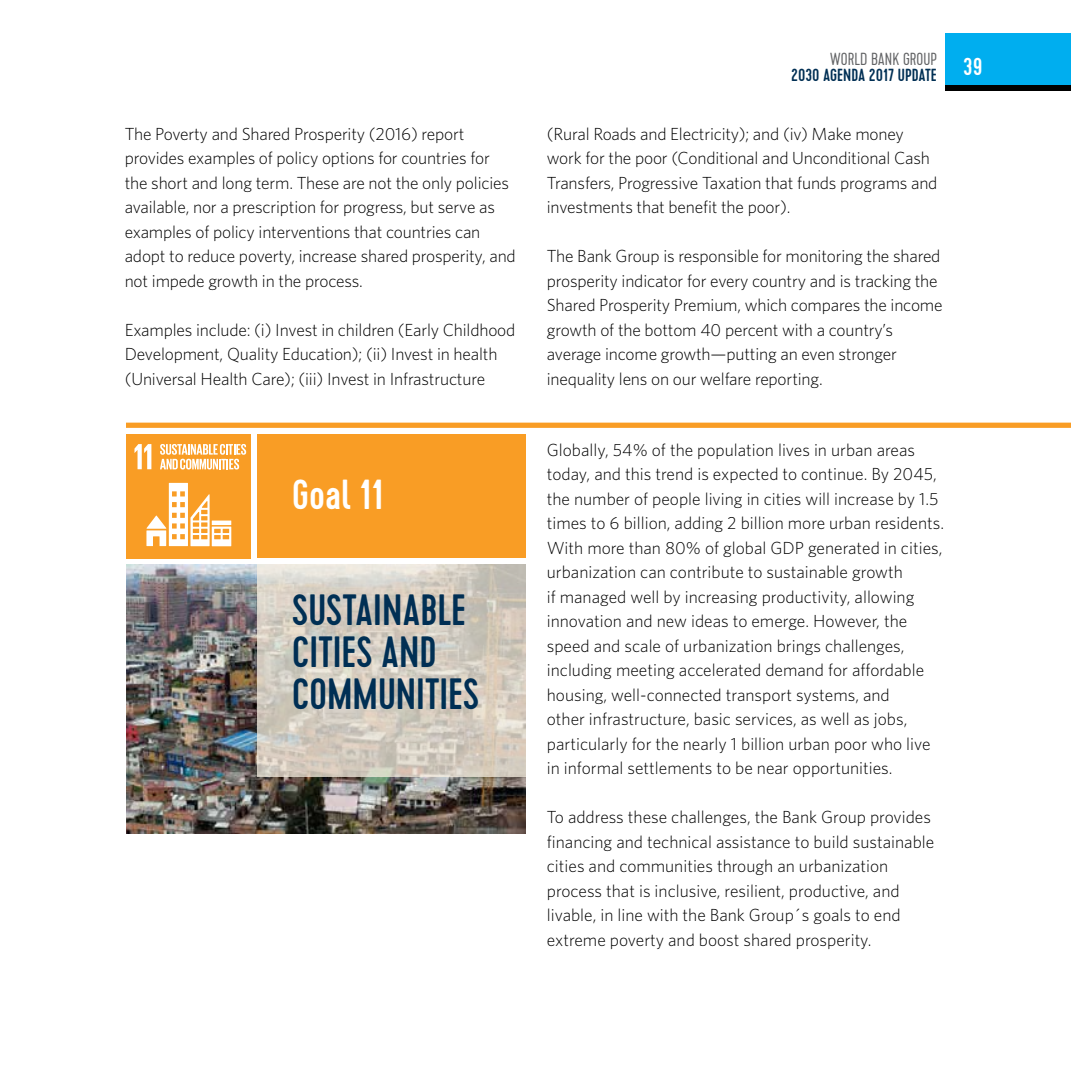
<style>
.page{position:relative;width:1071px;height:1071px;background:#fff}
.page>*{position:absolute;margin:0;border:0;box-sizing:border-box;transform-origin:0 0}
.t1{font:500 43.75px/42px "Cervo";color:#002f54}
.t2{font:500 42px "Cervo";color:#fff}
.t3{font:500 24.5px "Cervo";color:#fff}
.t4{font:300 17.5px/24.5px "Whitney";letter-spacing:-.01em;color:#000}
.t5{font:500 17.5px "Cervo";color:#002f54}
.t6{font:300 17.5px "Cervo";color:#636466}
</style>
<div class="page">
<div style="left:945px;top:33px;width:126px;height:52px;background:#00aeef"></div>
<div style="left:945px;top:85px;width:126px;height:5px;background:#000"></div>
<img style="left:126px;top:564px;width:399px;height:269px">
<svg style="left:257px;top:564px;width:268px;height:213px;background:#d4ccc1"></svg>
<div style="left:257px;top:434px;width:268px;height:124px;background:#f99d25"></div>
<div style="left:126px;top:423px;width:945px;height:5px;background:#f99d25"></div>
<div style="left:126px;top:434px;width:124px;height:124px;background:#f99d25"></div>
<svg style="left:146px;top:483px;width:85px;height:63px"></svg>
<svg style="left:134px;top:444px;width:17px;height:25px"></svg>
<svg style="left:160px;top:444px;width:86px;height:26px"></svg>
<p class="t4" style="left:125px;top:121px;width:393px">The Poverty and Shared Prosperity (2016) report provides examples of policy options for countries for the short and long term. These are not the only policies available, nor a prescription for progress, but serve as examples of policy interventions that countries can adopt to reduce poverty, increase shared prosperity, and not impede growth in the process.</p>
<p class="t4" style="left:125px;top:317px;width:392px">Examples include: (i) Invest in children (Early Childhood<br>Development, Quality Education); (ii) Invest in health (Universal Health Care); (iii) Invest in Infrastructure</p>
<h2 class="t2" style="left:292px;top:470px;width:92px">Goal 11</h2>
<h1 class="t1" style="left:292px;top:590px;width:188px">SUSTAINABLE<br>CITIES AND<br>COMMUNITIES</h1>
<p class="t6" style="left:830px;top:49px;width:109px">WORLD BANK GROUP</p>
<p class="t5" style="left:791px;top:64px;width:147px">2030 AGENDA 2017 UPDATE</p>
<p class="t4" style="left:547px;top:121px;width:392px">(Rural Roads and Electricity); and (iv) Make money work for the poor (Conditional and Unconditional Cash Transfers, Progressive Taxation that funds programs and investments that benefit the poor).</p>
<p class="t4" style="left:547px;top:244px;width:397px">The Bank Group is responsible for monitoring the shared prosperity indicator for every country and is tracking the Shared Prosperity Premium, which compares the income growth of the bottom 40 percent with a country’s average income growth—putting an even stronger inequality lens on our welfare reporting.</p>
<h3 class="t3" style="left:963px;top:52px;width:21px">39</h3>
<p class="t4" style="left:547px;top:437px;width:399px">Globally, 54% of the population lives in urban areas today, and this trend is expected to continue. By 2045, the number of people living in cities will increase by 1.5 times to 6 billion, adding 2 billion more urban residents.<br>With more than 80% of global GDP generated in cities, urbanization can contribute to sustainable growth<br>if managed well by increasing productivity, allowing innovation and new ideas to emerge. However, the speed and scale of urbanization brings challenges, including meeting accelerated demand for affordable housing, well-connected transport systems, and<br>other infrastructure, basic services, as well as jobs, particularly for the nearly 1 billion urban poor who live in informal settlements to be near opportunities.</p>
<p class="t4" style="left:547px;top:804px;width:389px">To address these challenges, the Bank Group provides financing and technical assistance to build sustainable cities and communities through an urbanization process that is inclusive, resilient, productive, and livable, in line with the Bank Group´s goals to end extreme poverty and boost shared prosperity.</p>
</div>
